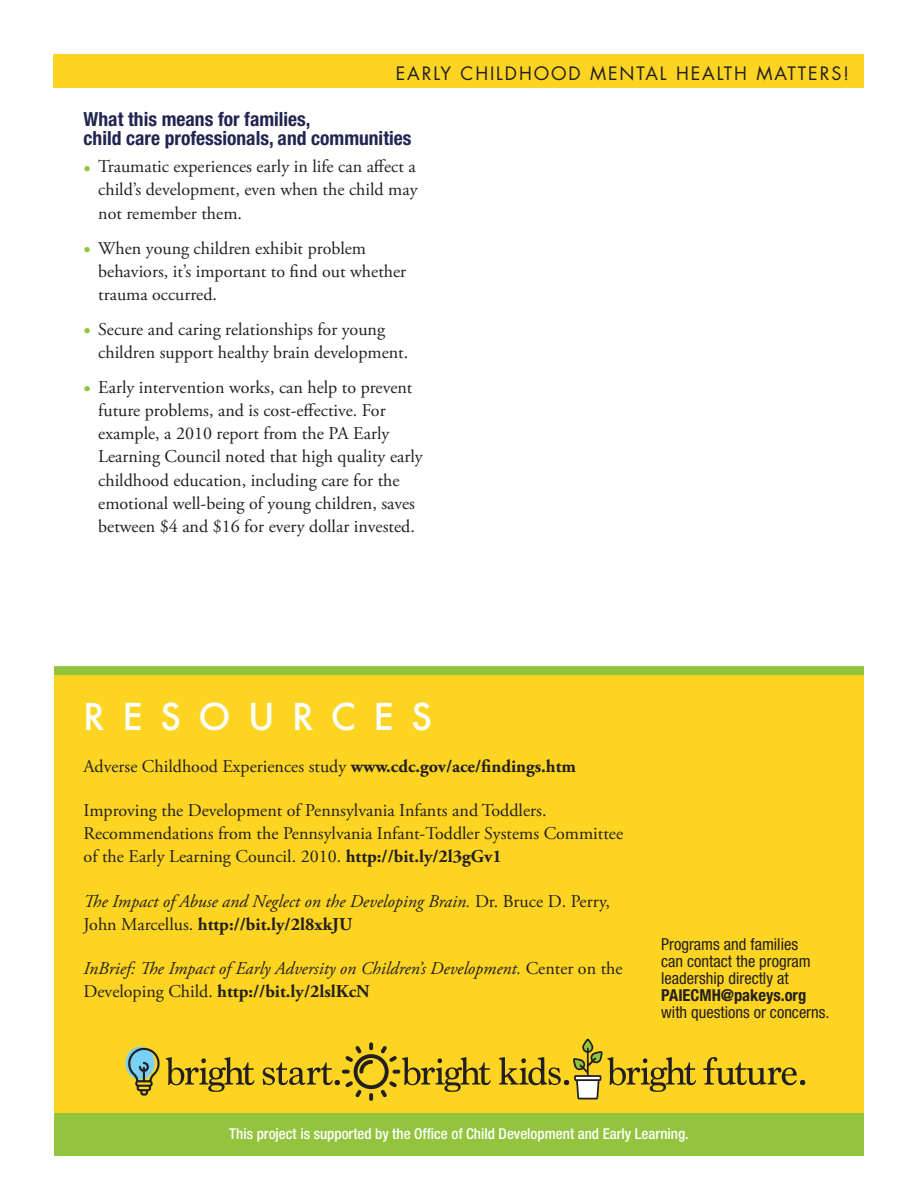
<style>
.page{position:relative;width:918px;height:1188px;background:#fff}
.page>*{position:absolute;margin:0;border:0;box-sizing:border-box;transform-origin:0 0}
.t1{font:500 36px "Futura";letter-spacing:.485em;color:#fff}
.t2{font:700 condensed 19.5px/18.3px "Helvetica Neue";color:#212450}
.t3{font:18px/23.1px "Adobe Garamond Pro";color:#231f20}
.t4{font:italic 18px/23.1px "Adobe Garamond Pro";color:#231f20}
.t5{font:18px "Futura";letter-spacing:.105em;color:#231f20}
.t6{font:condensed 16.5px/16.8px "Helvetica Neue";color:#231f20}
.t7{font:500 condensed 15px "Helvetica Neue";color:#fff}
.s1{font-family:"Helvetica Neue";font-weight:700;font-stretch:condensed;font-size:15px;color:#92c43d}
.s2{font-weight:700}
.s3{font-style:normal}
.s4{font-weight:700;font-style:normal}
</style>
<div class="page">
<div style="left:54px;top:669px;width:810px;height:465px;background:#fcd421"></div>
<div style="left:54px;top:54px;width:810px;height:34px;background:#fcd421"></div>
<div style="left:54px;top:1113px;width:810px;height:42px;background:#92c43d"></div>
<div style="left:54px;top:666px;width:810px;height:9px;background:#92c43d"></div>
<div style="left:126px;top:1047px;width:29px;height:32px;background:#79d2f6;border-radius:50%"></div>
<svg style="left:166px;top:1057px;width:89px;height:35px"></svg>
<svg style="left:703px;top:1057px;width:102px;height:28px"></svg>
<svg style="left:128px;top:1047px;width:32px;height:49px"></svg>
<svg style="left:263px;top:1042px;width:228px;height:59px"></svg>
<svg style="left:499px;top:1038px;width:197px;height:62px"></svg>
<p class="t5" style="left:396px;top:65px;width:455px">EARLY CHILDHOOD MENTAL HEALTH MATTERS!</p>
<p class="t2" style="left:84px;top:112px;width:329px">What this means for families,<br>child care professionals, and communities</p>
<p class="t3" style="left:98px;top:157px;width:321px;text-align:justify;text-indent:-15px"><span class="s1">•</span> Traumatic experiences early in life can affect a child’s development, even when the child may not remember them.</p>
<p class="t3" style="left:98px;top:238px;width:310px;text-indent:-15px"><span class="s1">•</span> When young children exhibit problem behaviors, it’s important to find out whether trauma occurred.</p>
<p class="t3" style="left:98px;top:319px;width:312px;text-indent:-15px"><span class="s1">•</span> Secure and caring relationships for young children support healthy brain development.</p>
<p class="t3" style="left:98px;top:378px;width:326px;text-indent:-15px"><span class="s1">•</span> Early intervention works, can help to prevent future problems, and is cost-effective. For example, a 2010 report from the PA Early Learning Council noted that high quality early childhood education, including care for the emotional well-being of young children, saves between $4 and $16 for every dollar invested.</p>
<p class="t1" style="left:83px;top:697px;width:351px">RESOURCES</p>
<p class="t3" style="left:84px;top:757px;width:494px">Adverse Childhood Experiences study <span class="s2">www.cdc.gov/ace/findings.htm</span></p>
<p class="t3" style="left:84px;top:801px;width:541px">Improving the Development of Pennsylvania Infants and Toddlers.<br>Recommendations from the Pennsylvania Infant‐Toddler Systems Committee of the Early Learning Council. 2010. <span class="s2">http://bit.ly/2l3gGv1</span></p>
<p class="t4" style="left:84px;top:891px;width:528px">The Impact of Abuse and Neglect on the Developing Brain. <span class="s3">Dr. Bruce D. Perry,<br>John Marcellus.</span> <span class="s4">http://bit.ly/2l8xkJU</span></p>
<p class="t4" style="left:84px;top:958px;width:540px">InBrief: The Impact of Early Adversity on Children’s Development. <span class="s3">Center on the<br>Developing Child.</span> <span class="s4">http://bit.ly/2lslKcN</span></p>
<p class="t6" style="left:661px;top:937px;width:170px">Programs and families<br>can contact the program leadership directly at<br><span class="s2">PAIECMH@pakeys.org </span>with questions or concerns.</p>
<p class="t7" style="left:229px;top:1128px;width:461px">This project is supported by the Office of Child Development and Early Learning.</p>
</div>
